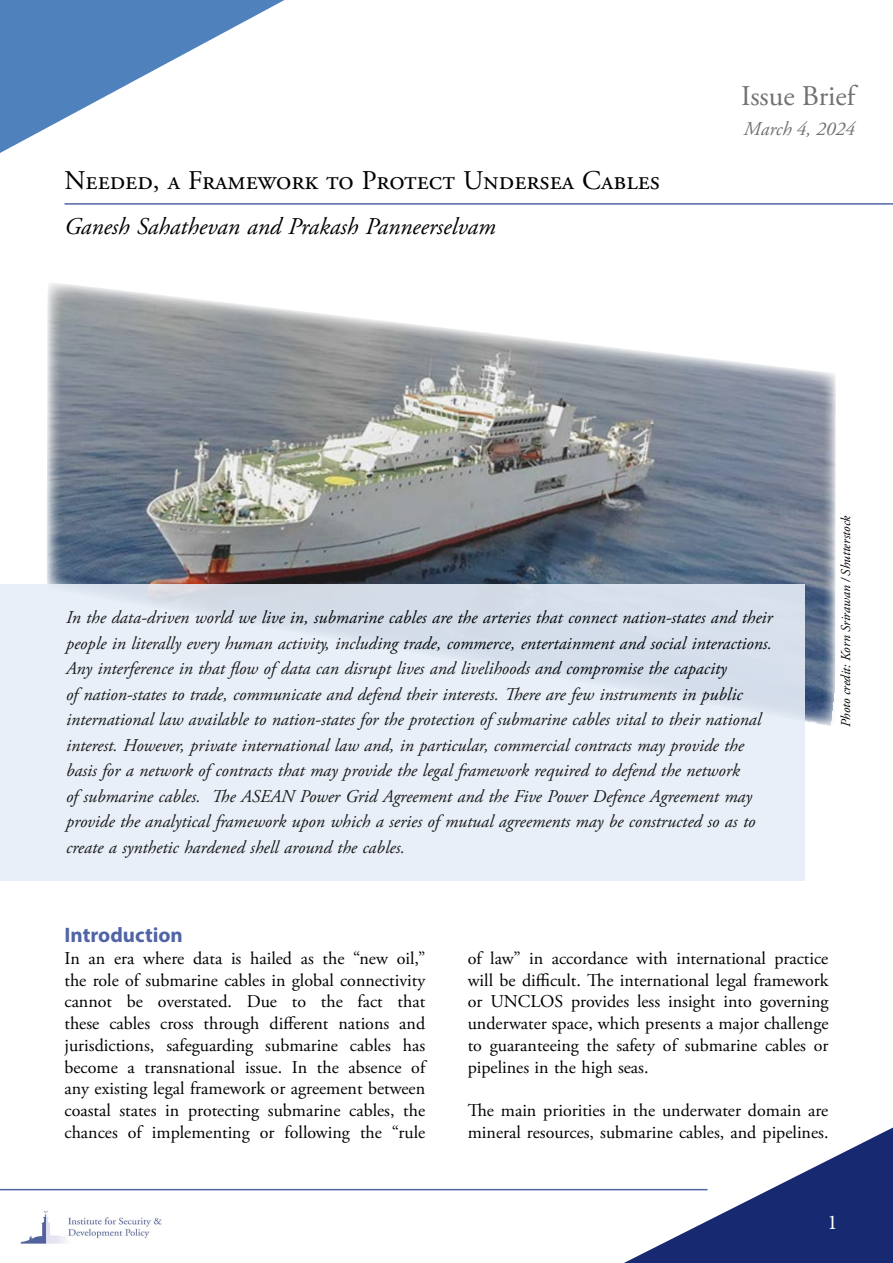
<style>
.page{position:relative;width:893px;height:1263px;background:#fff}
.page>*{position:absolute;margin:0;border:0;box-sizing:border-box;transform-origin:0 0}
.t1{font:28.5px "Adobe Garamond Pro";letter-spacing:-.005em;color:#707172}
.t2{font:27px "Adobe Garamond Pro";color:#000}
.t3{font:italic 24px "Adobe Garamond Pro";color:#000}
.t4{font:700 21px "Myriad Pro";color:#5065a6}
.t5{font:21px "Minion Pro";color:#fff}
.t6{font:italic 19.5px "Adobe Garamond Pro";color:#707172}
.t7{font:italic 18px/25.5px "Adobe Garamond Pro";color:#000}
.t8{font:18px/21.8px "Adobe Garamond Pro";color:#000;text-align:justify}
.t9{font:italic 13.5px "Adobe Garamond Pro";color:#000}
</style>
<div class="page">
<svg style="left:45px;top:283px;width:791px;height:446px"></svg>
<svg style="left:0;top:0;width:284px;height:153px"></svg>
<img style="left:20px;top:1210px;width:142px;height:34px">
<hr style="left:0;top:1189px;width:707px;height:1px;background:#5066a7">
<svg style="left:624px;top:1127px;width:269px;height:136px"></svg>
<div style="left:0;top:585px;width:804px;height:296px;background:linear-gradient(to bottom,#dce4ef,#eef3fb)"></div>
<hr style="left:64px;top:203px;width:829px;height:2px;background:#5066a7">
<h2 class="t2" style="left:64px;top:164px;width:597px">Needed, a Framework to Protect Undersea Cables</h2>
<h3 class="t3" style="left:64px;top:212px;width:433px">Ganesh Sahathevan and Prakash Panneerselvam</h3>
<h1 class="t1" style="left:741px;top:78px;width:115px">Issue Brief</h1>
<p class="t6" style="left:744px;top:117px;width:113px">March 4, 2024</p>
<p class="t7" style="left:66px;top:605px;width:708px">In the data-driven world we live in, submarine cables are the arteries that connect nation-states and their people in literally every human activity, including trade, commerce, entertainment and social interactions.<br>Any interference in that flow of data can disrupt lives and livelihoods and compromise the capacity<br>of nation-states to trade, communicate and defend their interests. There are few instruments in public international law available to nation-states for the protection of submarine cables vital to their national interest. However, private international law and, in particular, commercial contracts may provide the basis for a network of contracts that may provide the legal framework required to defend the network<br>of submarine cables. The ASEAN Power Grid Agreement and the Five Power Defence Agreement may provide the analytical framework upon which a series of mutual agreements may be constructed so as to create a synthetic hardened shell around the cables.</p>
<p class="t9" style="left:838px;top:727px;width:213px;rotate:-90deg">Photo credit: Korn Srirawan / Shutterstock</p>
<p class="t4" style="left:64px;top:921px;width:120px">Introduction</p>
<p class="t8" style="left:64px;top:948px;width:362px">In an era where data is hailed as the “new oil,” the role of submarine cables in global connectivity cannot be overstated. Due to the fact that these cables cross through different nations and jurisdictions, safeguarding submarine cables has become a transnational issue. In the absence of any existing legal framework or agreement between coastal states in protecting submarine cables, the chances of implementing or following the “rule</p>
<p class="t8" style="left:468px;top:948px;width:363px">of law” in accordance with international practice will be difficult. The international legal framework or UNCLOS provides less insight into governing underwater space, which presents a major challenge to guaranteeing the safety of submarine cables or pipelines in the high seas.</p>
<p class="t8" style="left:468px;top:1100px;width:362px">The main priorities in the underwater domain are mineral resources, submarine cables, and pipelines.</p>
<p class="t5" style="left:827px;top:1208px;width:12px">1</p>
</div>
